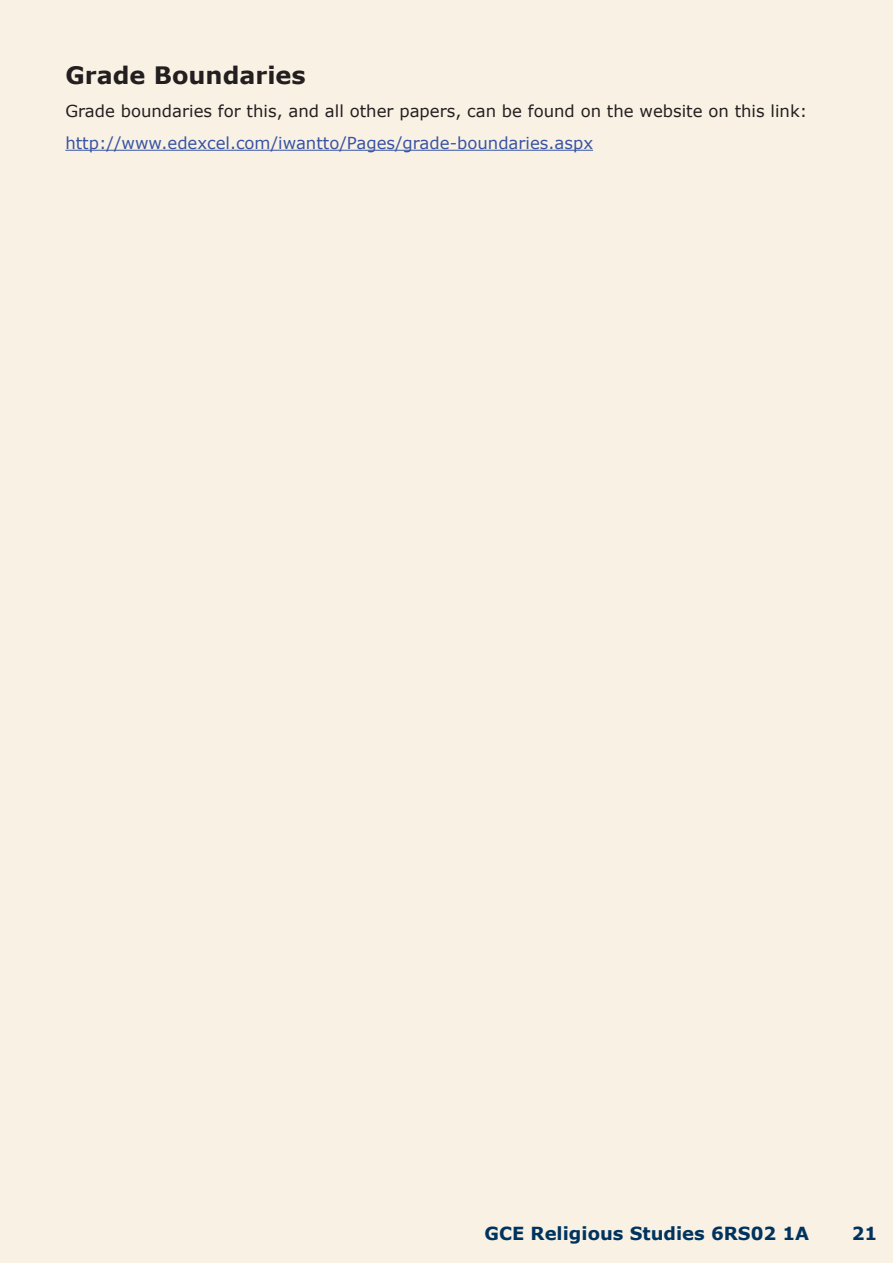
<style>
.page{position:relative;width:893px;height:1263px;background:#f9f2e4}
.page>*{position:absolute;margin:0;border:0;box-sizing:border-box;transform-origin:0 0}
.t1{font:700 24px "Verdana";color:#231f20}
.t2{font:700 18px "Verdana";color:#00345e}
.t3{font:16.5px "Verdana";color:#231f20}
.t4{font:16.5px "Verdana";color:#3853a3}
</style>
<div class="page">
<hr style="left:65px;top:150px;width:528px;height:1px;background:#3853a3">
<h1 class="t1" style="left:65px;top:60px;width:242px">Grade Boundaries</h1>
<p class="t3" style="left:65px;top:100px;width:743px">Grade boundaries for this, and all other papers, can be found on the website on this link:</p>
<p class="t4" style="left:65px;top:132px;width:529px">http://www.edexcel.com/iwantto/Pages/grade-boundaries.aspx</p>
<p class="t2" style="left:484px;top:1222px;width:326px">GCE Religious Studies 6RS02 1A</p>
<p class="t2" style="left:852px;top:1222px;width:27px">21</p>
</div>
